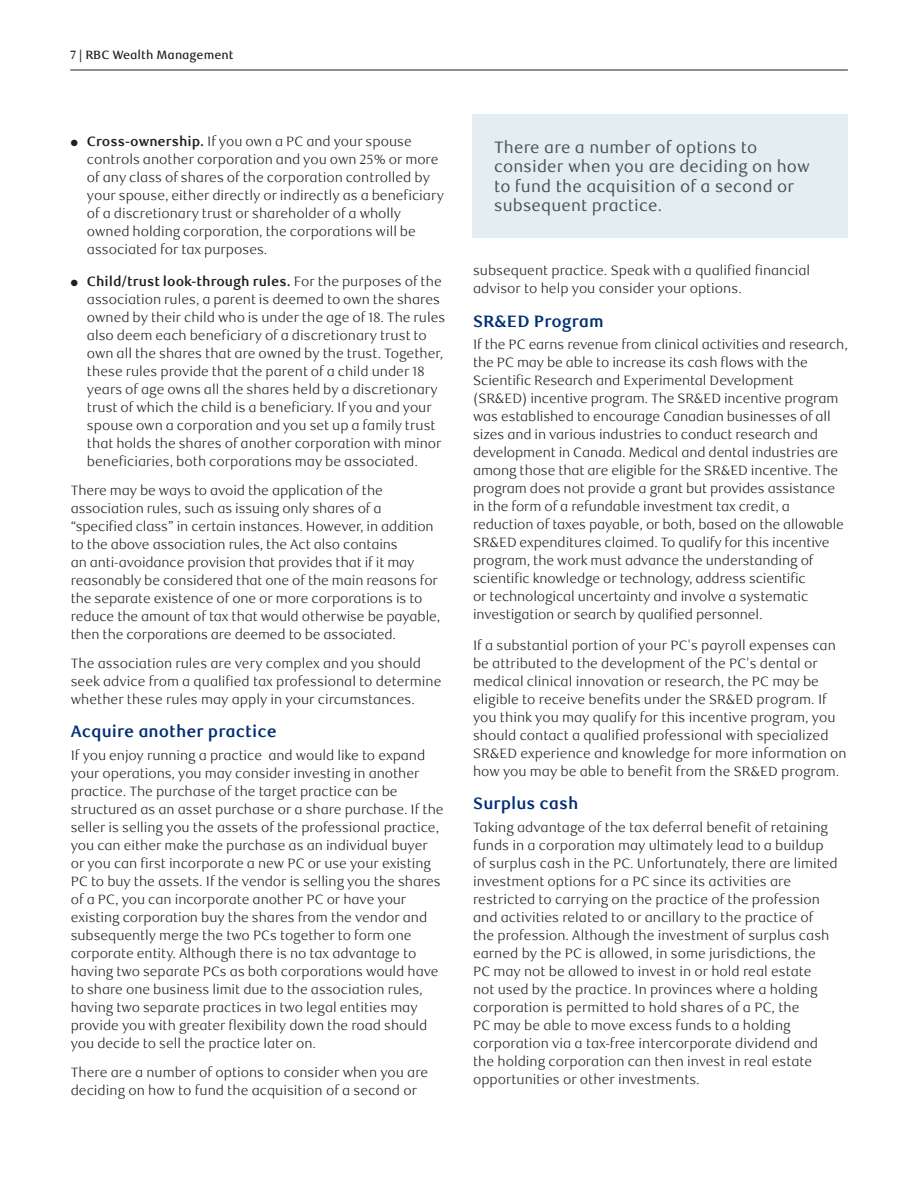
<style>
.page{position:relative;width:918px;height:1188px;background:#fff}
.page>*{position:absolute;margin:0;border:0;box-sizing:border-box;transform-origin:0 0}
.t1{font:16.5px/19.5px "RBC Text";letter-spacing:.01em;color:#4a4f55}
._4-Text_Headline{font:700 16.5px "RBC Text";color:#002f73}
._5-Body_Copy{font:300 13.5px/18px "RBC Text";letter-spacing:-.005em;color:#231f20}
.t2{font:500 12px "RBC Text";color:#231f20}
.s1{font-weight:700}
</style>
<div class="page">
<div style="left:472px;top:114px;width:376px;height:124px;background:#e4edf2"></div>
<hr style="left:70px;top:70px;width:778px;height:1px;background:#231f20">
<p class="t2" style="left:70px;top:47px;width:165px">7 | RBC Wealth Management</p>
<p class="_5-Body_Copy" style="left:87px;top:132px;width:359px;text-indent:-16px">● <span class="s1">Cross-ownership.</span> If you own a PC and your spouse controls another corporation and you own 25% or more of any class of shares of the corporation controlled by your spouse, either directly or indirectly as a beneficiary of a discretionary trust or shareholder of a wholly owned holding corporation, the corporations will be associated for tax purposes.</p>
<p class="_5-Body_Copy" style="left:87px;top:273px;width:360px;text-indent:-16px">● <span class="s1">Child/trust look-through rules.</span> For the purposes of the association rules, a parent is deemed to own the shares owned by their child who is under the age of 18. The rules also deem each beneficiary of a discretionary trust to own all the shares that are owned by the trust. Together, these rules provide that the parent of a child under 18 years of age owns all the shares held by a discretionary trust of which the child is a beneficiary. If you and your spouse own a corporation and you set up a family trust that holds the shares of another corporation with minor beneficiaries, both corporations may be associated.</p>
<p class="_5-Body_Copy" style="left:71px;top:482px;width:371px">There may be ways to avoid the application of the association rules, such as issuing only shares of a “specified class” in certain instances. However, in addition to the above association rules, the Act also contains<br>an anti-avoidance provision that provides that if it may reasonably be considered that one of the main reasons for the separate existence of one or more corporations is to reduce the amount of tax that would otherwise be payable, then the corporations are deemed to be associated.</p>
<p class="_5-Body_Copy" style="left:71px;top:654px;width:372px">The association rules are very complex and you should seek advice from a qualified tax professional to determine whether these rules may apply in your circumstances.</p>
<h2 class="_4-Text_Headline" style="left:71px;top:722px;width:208px">Acquire another practice</h2>
<p class="_5-Body_Copy" style="left:71px;top:746px;width:374px">If you enjoy running a practice and would like to expand your operations, you may consider investing in another practice. The purchase of the target practice can be structured as an asset purchase or a share purchase. If the seller is selling you the assets of the professional practice, you can either make the purchase as an individual buyer or you can first incorporate a new PC or use your existing PC to buy the assets. If the vendor is selling you the shares of a PC, you can incorporate another PC or have your existing corporation buy the shares from the vendor and subsequently merge the two PCs together to form one corporate entity. Although there is no tax advantage to having two separate PCs as both corporations would have to share one business limit due to the association rules, having two separate practices in two legal entities may provide you with greater flexibility down the road should you decide to sell the practice later on.</p>
<p class="_5-Body_Copy" style="left:71px;top:1063px;width:359px">There are a number of options to consider when you are deciding on how to fund the acquisition of a second or</p>
<p class="t1" style="left:494px;top:138px;width:317px">There are a number of options to consider when you are deciding on how to fund the acquisition of a second or subsequent practice.</p>
<p class="_5-Body_Copy" style="left:473px;top:261px;width:339px">subsequent practice. Speak with a qualified financial advisor to help you consider your options.</p>
<h2 class="_4-Text_Headline" style="left:473px;top:311px;width:132px">SR&amp;ED Program</h2>
<p class="_5-Body_Copy" style="left:473px;top:336px;width:376px">If the PC earns revenue from clinical activities and research, the PC may be able to increase its cash flows with the Scientific Research and Experimental Development (SR&amp;ED) incentive program. The SR&amp;ED incentive program was established to encourage Canadian businesses of all sizes and in various industries to conduct research and development in Canada. Medical and dental industries are among those that are eligible for the SR&amp;ED incentive. The program does not provide a grant but provides assistance in the form of a refundable investment tax credit, a reduction of taxes payable, or both, based on the allowable SR&amp;ED expenditures claimed. To qualify for this incentive program, the work must advance the understanding of scientific knowledge or technology, address scientific<br>or technological uncertainty and involve a systematic investigation or search by qualified personnel.</p>
<p class="_5-Body_Copy" style="left:473px;top:637px;width:375px">If a substantial portion of your PC's payroll expenses can be attributed to the development of the PC's dental or medical clinical innovation or research, the PC may be eligible to receive benefits under the SR&amp;ED program. If you think you may qualify for this incentive program, you should contact a qualified professional with specialized SR&amp;ED experience and knowledge for more information on how you may be able to benefit from the SR&amp;ED program.</p>
<h2 class="_4-Text_Headline" style="left:473px;top:794px;width:107px">Surplus cash</h2>
<p class="_5-Body_Copy" style="left:473px;top:818px;width:366px">Taking advantage of the tax deferral benefit of retaining funds in a corporation may ultimately lead to a buildup of surplus cash in the PC. Unfortunately, there are limited investment options for a PC since its activities are restricted to carrying on the practice of the profession and activities related to or ancillary to the practice of the profession. Although the investment of surplus cash earned by the PC is allowed, in some jurisdictions, the<br>PC may not be allowed to invest in or hold real estate<br>not used by the practice. In provinces where a holding corporation is permitted to hold shares of a PC, the<br>PC may be able to move excess funds to a holding corporation via a tax-free intercorporate dividend and the holding corporation can then invest in real estate opportunities or other investments.</p>
</div>
